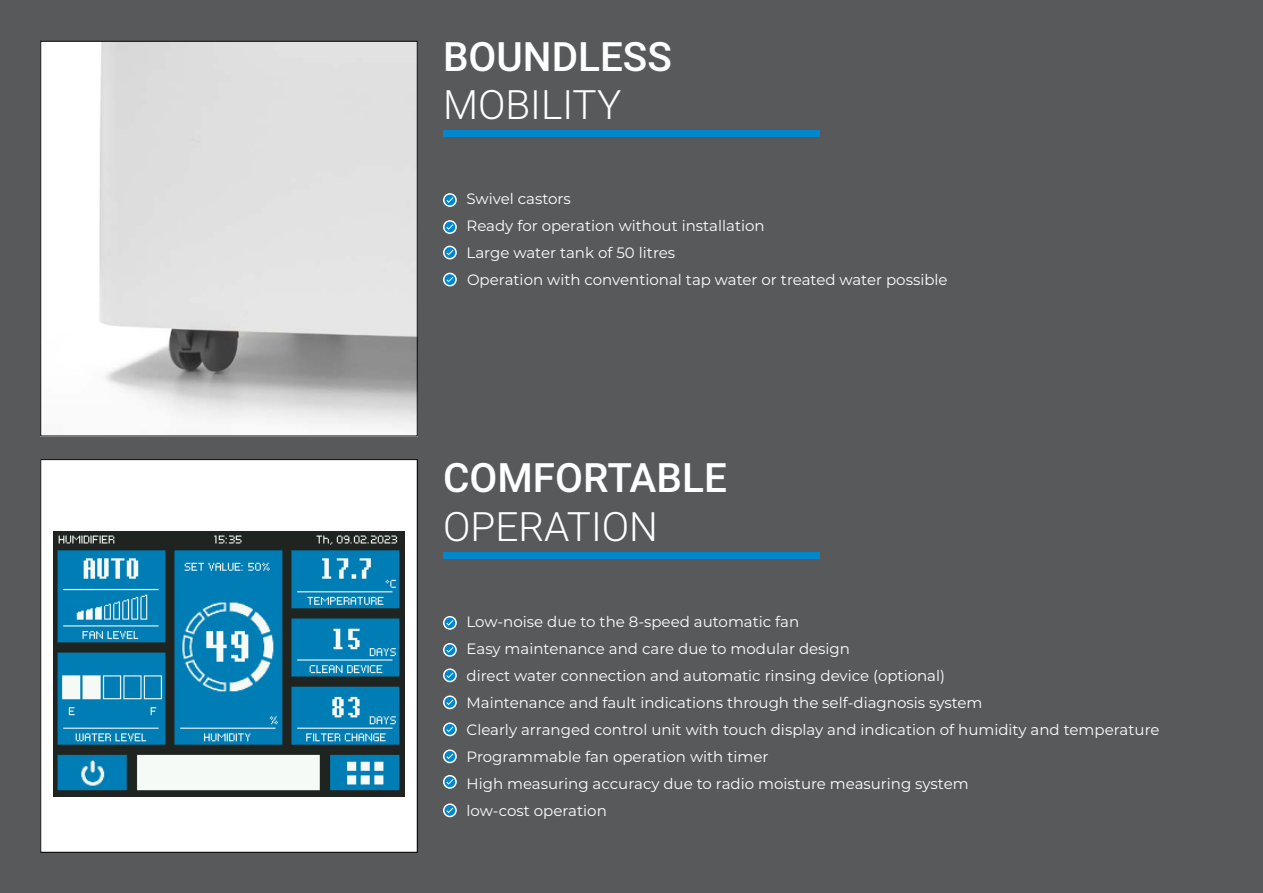
<style>
.page{position:relative;width:1263px;height:893px;background:#58595b}
.page>*{position:absolute;margin:0;border:0;box-sizing:border-box;transform-origin:0 0}
.t1{font:500 40.5px "Roboto";color:#fff}
.t2{font:300 40.5px "Roboto";color:#fff}
.t3{font:15px/27px "Montserrat";color:#fff}
</style>
<div class="page">
<div style="left:443px;top:131px;width:377px;height:6px;background:#0087cd"></div>
<div style="left:443px;top:552px;width:377px;height:7px;background:#0087cd"></div>
<svg style="left:444px;top:194px;width:12px;height:12px"></svg>
<div style="left:443px;top:193px;width:14px;height:14px;border:2px solid #fff;border-radius:50%"></div>
<svg style="left:446px;top:197px;width:7px;height:6px"></svg>
<svg style="left:444px;top:221px;width:12px;height:12px"></svg>
<div style="left:443px;top:220px;width:14px;height:14px;border:2px solid #fff;border-radius:50%"></div>
<svg style="left:446px;top:224px;width:7px;height:6px"></svg>
<div style="left:444px;top:246px;width:12px;height:13px;background:#0087cd;border-radius:50%"></div>
<div style="left:443px;top:246px;width:14px;height:13px;border:2px solid #fff;border-radius:50%"></div>
<svg style="left:446px;top:250px;width:7px;height:5px"></svg>
<div style="left:444px;top:273px;width:12px;height:13px;background:#0087cd;border-radius:50%"></div>
<div style="left:443px;top:273px;width:14px;height:13px;border:2px solid #fff;border-radius:50%"></div>
<svg style="left:446px;top:277px;width:7px;height:5px"></svg>
<div style="left:444px;top:804px;width:12px;height:12px;background:#0087cd;border-radius:50%"></div>
<div style="left:443px;top:803px;width:14px;height:14px;border:2px solid #fff;border-radius:50%"></div>
<svg style="left:446px;top:808px;width:7px;height:5px"></svg>
<svg style="left:444px;top:617px;width:12px;height:12px"></svg>
<div style="left:443px;top:616px;width:14px;height:14px;border:2px solid #fff;border-radius:50%"></div>
<svg style="left:446px;top:620px;width:7px;height:6px"></svg>
<div style="left:444px;top:723px;width:12px;height:12px;background:#0087cd;border-radius:50%"></div>
<div style="left:443px;top:722px;width:14px;height:14px;border:2px solid #fff;border-radius:50%"></div>
<svg style="left:446px;top:727px;width:7px;height:5px"></svg>
<svg style="left:444px;top:644px;width:12px;height:12px"></svg>
<div style="left:443px;top:643px;width:14px;height:14px;border:2px solid #fff;border-radius:50%"></div>
<svg style="left:446px;top:647px;width:7px;height:6px"></svg>
<div style="left:444px;top:750px;width:12px;height:12px;background:#0087cd;border-radius:50%"></div>
<div style="left:443px;top:749px;width:14px;height:14px;border:2px solid #fff;border-radius:50%"></div>
<svg style="left:446px;top:754px;width:7px;height:5px"></svg>
<div style="left:444px;top:669px;width:12px;height:12px;background:#0087cd;border-radius:50%"></div>
<div style="left:443px;top:668px;width:14px;height:14px;border:2px solid #fff;border-radius:50%"></div>
<svg style="left:446px;top:673px;width:7px;height:5px"></svg>
<svg style="left:444px;top:776px;width:12px;height:12px"></svg>
<div style="left:443px;top:775px;width:14px;height:14px;border:2px solid #fff;border-radius:50%"></div>
<svg style="left:446px;top:779px;width:7px;height:6px"></svg>
<div style="left:444px;top:696px;width:12px;height:12px;background:#0087cd;border-radius:50%"></div>
<div style="left:443px;top:695px;width:14px;height:14px;border:2px solid #fff;border-radius:50%"></div>
<svg style="left:446px;top:700px;width:7px;height:5px"></svg>
<img style="left:43px;top:43px;width:372px;height:391px">
<div style="left:41px;top:460px;width:376px;height:392px;background:#fff"></div>
<img style="left:54px;top:532px;width:350px;height:264px">
<h1 class="t1" style="left:443px;top:28px;width:230px">BOUNDLESS</h1>
<h1 class="t2" style="left:443px;top:77px;width:180px">MOBILITY</h1>
<p class="t3" style="left:467px;top:185px;width:483px">Swivel castors<br>Ready for operation without installation<br>Large water tank of 50 litres<br>Operation with conventional tap water or treated water possible</p>
<h1 class="t1" style="left:443px;top:450px;width:285px">COMFORTABLE</h1>
<h1 class="t2" style="left:443px;top:498px;width:216px">OPERATION</h1>
<p class="t3" style="left:467px;top:607px;width:694px">Low-noise due to the 8-speed automatic fan<br>Easy maintenance and care due to modular design<br>direct water connection and automatic rinsing device (optional)<br>Maintenance and fault indications through the self-diagnosis system<br>Clearly arranged control unit with touch display and indication of humidity and temperature Programmable fan operation with timer<br>High measuring accuracy due to radio moisture measuring system<br>low-cost operation</p>
</div>
